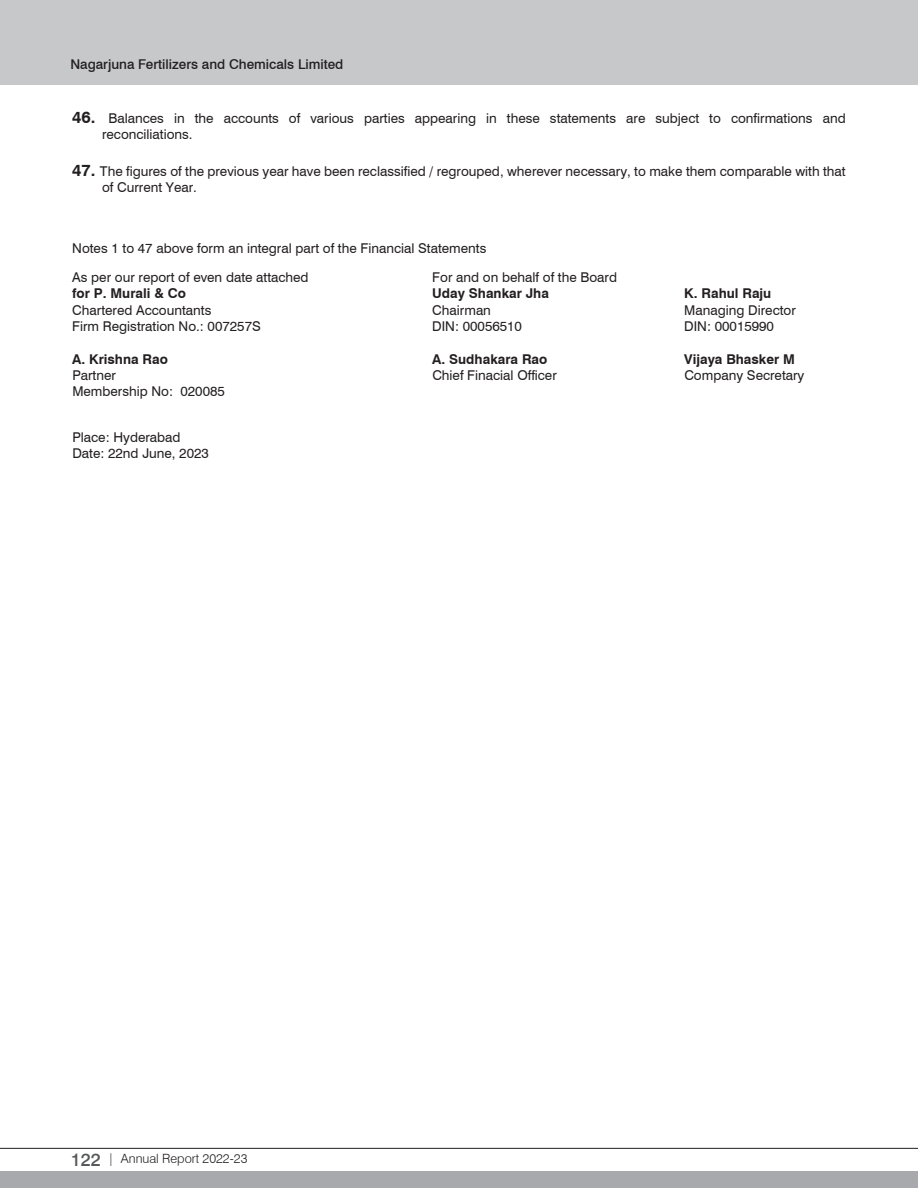
<style>
.page{position:relative;width:918px;height:1188px;background:#fff}
.page>*{position:absolute;margin:0;border:0;box-sizing:border-box;transform-origin:0 0}
.t1{font:13.5px/16.2px "Swiss 721 Cyrillic BT";color:#231f20}
.t2{font:700 13.5px "Swiss 721 Cyrillic BT";color:#231f20}
.t3{font:500 13.5px "Swiss 721 BT";color:#231f20}
.t4{font:300 12.75px "Swiss 721 BT";color:#231f20}
.s1{font-weight:700;font-size:16.5px}
.s2{font-weight:500;font-size:18px;color:#57585a}
</style>
<div class="page">
<div style="left:0;top:0;width:918px;height:85px;background:#c7c8ca"></div>
<div style="left:0;top:1171px;width:918px;height:17px;background:#a8a9ad"></div>
<hr style="left:0;top:1148px;width:918px;height:1px;background:#231f20">
<p class="t3" style="left:70px;top:56px;width:275px">Nagarjuna Fertilizers and Chemicals Limited</p>
<p class="t1" style="left:102px;top:110px;width:745px;text-indent:-30px"><span class="s1">46.</span> Balances in the accounts of various parties appearing in these statements are subject to confirmations and reconciliations.</p>
<p class="t1" style="left:102px;top:163px;width:745px;text-indent:-30px"><span class="s1">47.</span> The figures of the previous year have been reclassified / regrouped, wherever necessary, to make them comparable with that of Current Year.</p>
<p class="t1" style="left:72px;top:234px;width:416px;line-height:29px">Notes 1 to 47 above form an integral part of the Financial Statements<br>As per our report of even date attached</p>
<p class="t1" style="left:432px;top:269px;width:186px">For and on behalf of the Board</p>
<p class="t2" style="left:72px;top:285px;width:115px">for P. Murali &amp; Co</p>
<p class="t2" style="left:432px;top:285px;width:118px">Uday Shankar Jha</p>
<p class="t2" style="left:684px;top:285px;width:89px">K. Rahul Raju</p>
<p class="t1" style="left:72px;top:302px;width:141px">Chartered Accountants</p>
<p class="t1" style="left:432px;top:302px;width:60px">Chairman</p>
<p class="t1" style="left:684px;top:302px;width:113px">Managing Director</p>
<p class="t1" style="left:72px;top:318px;width:190px">Firm Registration No.: 007257S</p>
<p class="t1" style="left:432px;top:318px;width:91px">DIN: 00056510</p>
<p class="t1" style="left:684px;top:318px;width:91px">DIN: 00015990</p>
<p class="t2" style="left:72px;top:351px;width:97px">A. Krishna Rao</p>
<p class="t2" style="left:432px;top:351px;width:117px">A. Sudhakara Rao</p>
<p class="t2" style="left:684px;top:351px;width:112px">Vijaya Bhasker M</p>
<p class="t1" style="left:72px;top:367px;width:45px">Partner</p>
<p class="t1" style="left:432px;top:367px;width:126px">Chief Finacial Officer</p>
<p class="t1" style="left:684px;top:367px;width:122px">Company Secretary</p>
<p class="t1" style="left:72px;top:383px;width:154px">Membership No: 020085</p>
<p class="t1" style="left:72px;top:429px;width:138px">Place: Hyderabad<br>Date: 22nd June, 2023</p>
<p class="t4" style="left:71px;top:1151px;width:178px"><span class="s2">122</span> | Annual Report 2022-23</p>
</div>
